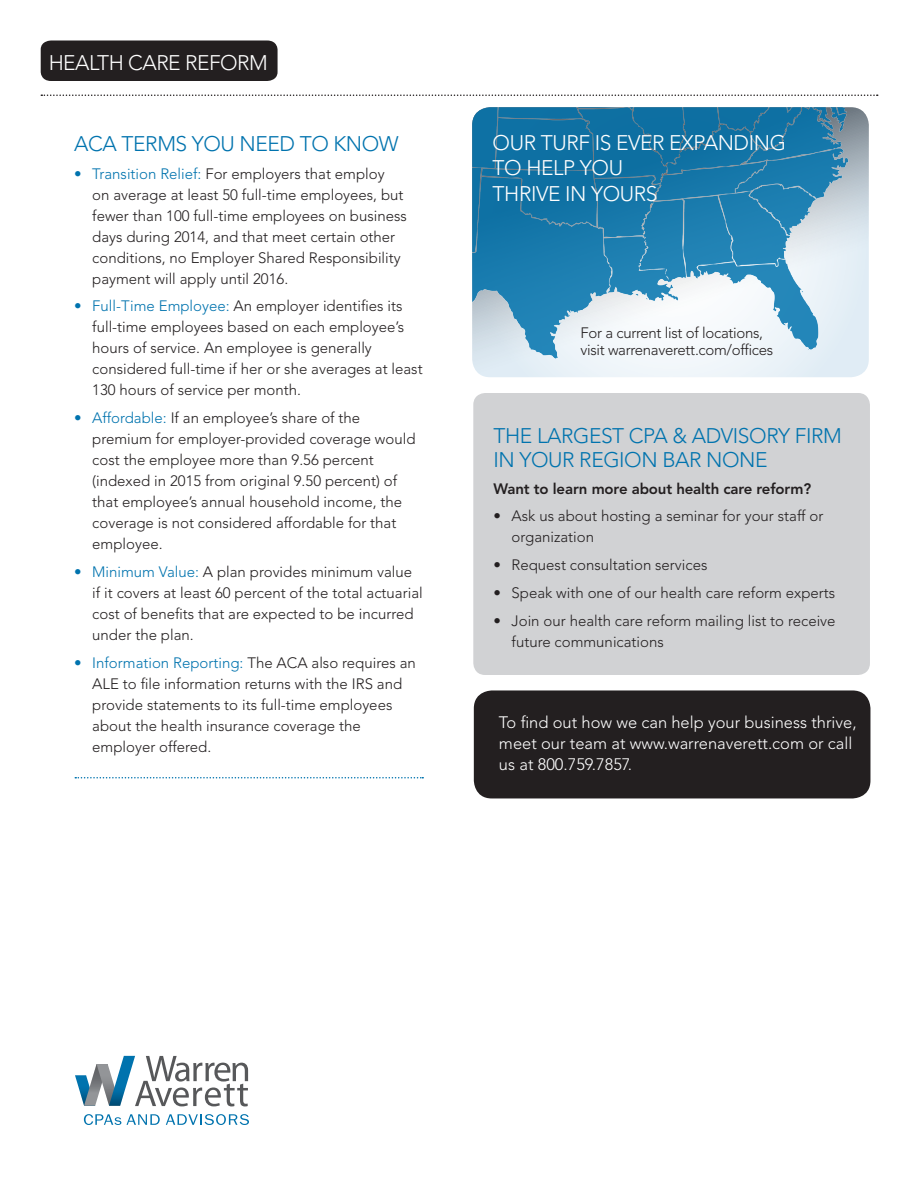
<style>
.page{position:relative;width:918px;height:1188px;background:#fff}
.page>*{position:absolute;margin:0;border:0;box-sizing:border-box;transform-origin:0 0}
.Headers{font:300 21px/24px "Avenir LT Std";letter-spacing:-.02em;color:#0073ae}
.t1{font:300 21px "Avenir LT Std";letter-spacing:-.02em;color:#fff}
.t2{font:300 16.5px/21px "Avenir LT Std";color:#fff}
.t3{font:300 15px/21px "Avenir LT Std";color:#231f20}
.t4{font:300 15px/16.5px "Avenir LT Std";letter-spacing:-.02em;color:#231f20}
.Headers-2{font:800 15px "Avenir LT Std";letter-spacing:-.01em;color:#231f20}
.s1{color:#0073ae}
</style>
<div class="page">
<div style="left:473px;top:393px;width:397px;height:282px;background:#d1d2d4;border-radius:12px"></div>
<div style="left:41px;top:40px;width:237px;height:41px;background:#231f20"></div>
<svg style="left:41px;top:94px;width:837px;height:2px"></svg>
<svg style="left:75px;top:777px;width:348px;height:1px"></svg>
<svg style="left:84px;top:1114px;width:37px;height:11px"></svg>
<svg style="left:127px;top:1114px;width:33px;height:11px"></svg>
<svg style="left:166px;top:1114px;width:83px;height:11px"></svg>
<svg style="left:75px;top:1056px;width:173px;height:50px"></svg>
<div style="left:474px;top:690px;width:396px;height:108px;background:#231f20;border-radius:18px"></div>
<img style="left:472px;top:107px;width:397px;height:270px">
<p class="t1" style="left:49px;top:50px;width:221px">HEALTH CARE REFORM</p>
<p class="Headers" style="left:74px;top:132px;width:326px">ACA TERMS YOU NEED TO KNOW</p>
<p class="t3" style="left:92px;top:163px;width:316px;text-indent:-18px"><span class="s1">• Transition Relief:</span> For employers that employ<br>on average at least 50 full-time employees, but fewer than 100 full-time employees on business days during 2014, and that meet certain other conditions, no Employer Shared Responsibility payment will apply until 2016.</p>
<p class="t3" style="left:92px;top:296px;width:332px;text-indent:-18px"><span class="s1">• Full-Time Employee:</span> An employer identifies its full-time employees based on each employee’s hours of service. An employee is generally considered full-time if her or she averages at least 130 hours of service per month.</p>
<p class="t3" style="left:92px;top:408px;width:325px;text-indent:-18px"><span class="s1">• Affordable:</span> If an employee’s share of the premium for employer-provided coverage would cost the employee more than 9.56 percent (indexed in 2015 from original 9.50 percent) of that employee’s annual household income, the coverage is not considered affordable for that employee.</p>
<p class="t3" style="left:92px;top:561px;width:332px;text-indent:-18px"><span class="s1">• Minimum Value:</span> A plan provides minimum value if it covers at least 60 percent of the total actuarial cost of benefits that are expected to be incurred under the plan.</p>
<p class="t3" style="left:92px;top:652px;width:325px;text-indent:-18px"><span class="s1">• Information Reporting:</span> The ACA also requires an ALE to file information returns with the IRS and provide statements to its full-time employees about the health insurance coverage the employer offered.</p>
<p class="t1" style="left:493px;top:131px;width:295px">OUR TURF IS EVER EXPANDING</p>
<p class="t1" style="left:493px;top:156px;width:132px">TO HELP YOU</p>
<p class="t1" style="left:493px;top:181px;width:166px">THRIVE IN YOURS</p>
<p class="t4" style="left:580px;top:325px;width:194px">For a current list of locations, visit warrenaverett.com/offices</p>
<p class="Headers" style="left:494px;top:424px;width:350px">THE LARGEST CPA &amp; ADVISORY FIRM<br>IN YOUR REGION BAR NONE</p>
<p class="Headers-2" style="left:494px;top:480px;width:319px">Want to learn more about health care reform?</p>
<p class="t3" style="left:512px;top:506px;width:313px;text-indent:-18px">• Ask us about hosting a seminar for your staff or organization</p>
<p class="t3" style="left:494px;top:555px;width:215px">• Request consultation services</p>
<p class="t3" style="left:494px;top:582px;width:343px">• Speak with one of our health care reform experts</p>
<p class="t3" style="left:512px;top:610px;width:326px;text-indent:-18px">• Join our health care reform mailing list to receive future communications</p>
<p class="t2" style="left:499px;top:712px;width:359px">To find out how we can help your business thrive, meet our team at www.warrenaverett.com or call us at 800.759.7857.</p>
</div>
